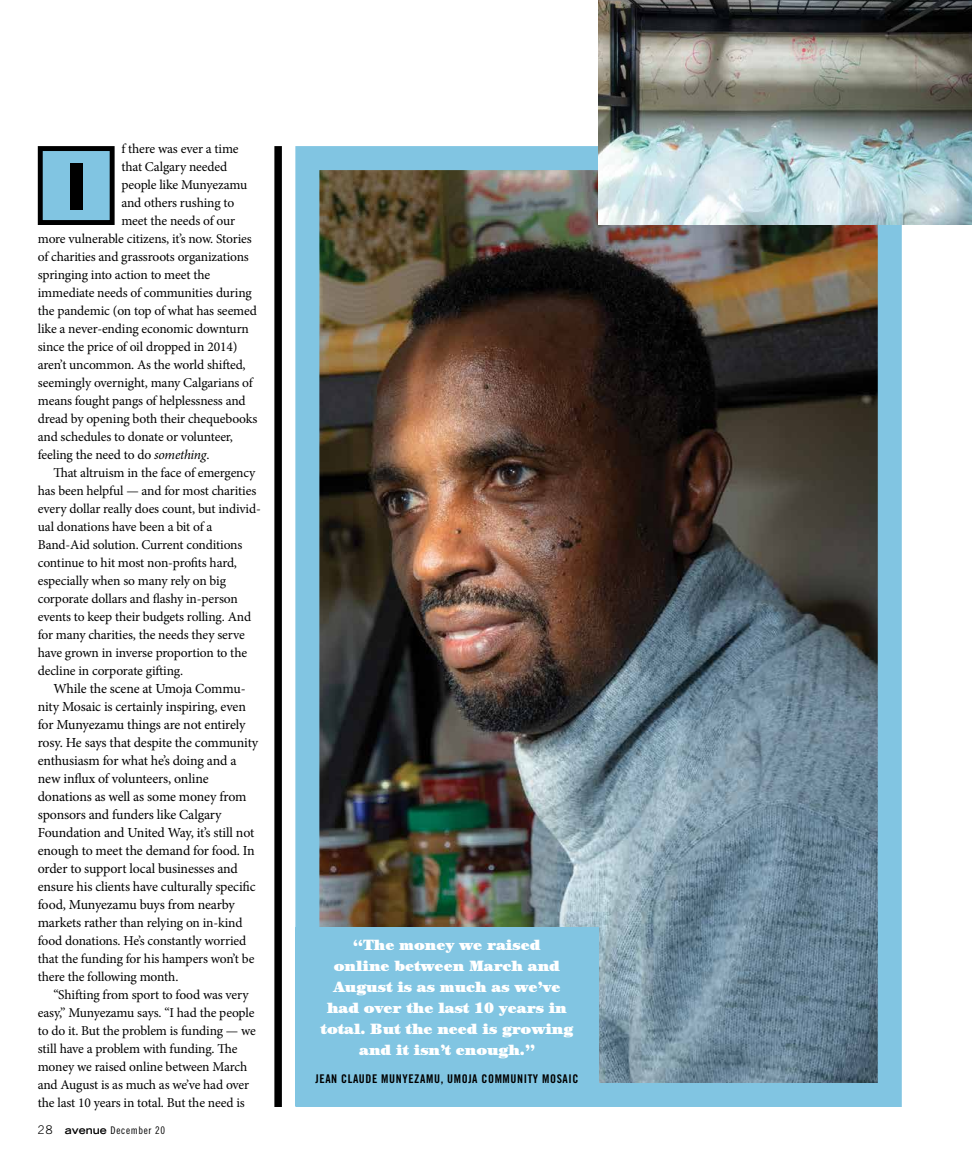
<style>
.page{position:relative;width:972px;height:1161px;background:#fff}
.page>*{position:absolute;margin:0;border:0;box-sizing:border-box;transform-origin:0 0}
.t1{font:900 65.7px "Raleway";color:#000}
.t2{font:900 15px/21px "Century";letter-spacing:-.01em;color:#fff;text-align:center}
.t3{font:13.8px/18px "Minion Pro";letter-spacing:-.015em;color:#000}
.t4{font:13.5px/18px "Minion Pro";letter-spacing:-.015em;color:#000}
.t5{font:12px "Trade Gothic Bold Cond Twenty";letter-spacing:.05em;color:#000}
.t6{font:10.5px "Trade Gothic Cond Eighteen";letter-spacing:.065em;color:#000}
.s1{font-style:italic}
.s2{font-size:13.8px}
.s3{font-family:"Trade Gothic";font-weight:300;font-size:12px}
.s4{font-family:"Trade Gothic LH";font-weight:700;font-stretch:expanded}
</style>
<div class="page">
<img style="left:320px;top:171px;width:557px;height:911px">
<div style="left:295px;top:146px;width:607px;height:961px;border:24px solid #81c5e2"></div>
<div style="left:295px;top:927px;width:304px;height:179px;background:#81c5e2"></div>
<div style="left:274px;top:146px;width:8px;height:961px;background:#000"></div>
<div style="left:40px;top:149px;width:72px;height:74px;background:#81c5e2"></div>
<div style="left:38px;top:146px;width:77px;height:79px;border:5px solid #000"></div>
<img style="left:599px;top:0;width:373px;height:225px">
<p class="t4" style="left:121px;top:140px;width:119px">f there was ever a time</p>
<p class="t4" style="left:121px;top:158px;width:108px">that Calgary needed</p>
<p class="t4" style="left:121px;top:176px;width:127px">people like Munyezamu</p>
<p class="t4" style="left:121px;top:194px;width:114px">and others rushing to</p>
<p class="t4" style="left:121px;top:212px;width:115px">meet the needs of our</p>
<p class="t4" style="left:38px;top:230px;width:215px">more vulnerable citizens, it’s now. Stories</p>
<p class="t4" style="left:38px;top:248px;width:213px">of charities and grassroots organizations</p>
<p class="t4" style="left:38px;top:266px;width:174px">springing into action to meet the</p>
<p class="t4" style="left:38px;top:284px;width:216px">immediate needs of communities during</p>
<p class="t4" style="left:38px;top:302px;width:221px">the pandemic (on top of what has seemed</p>
<p class="t4" style="left:38px;top:320px;width:213px">like a never-ending economic downturn</p>
<p class="t4" style="left:38px;top:338px;width:201px">since the price of oil dropped in 2014)</p>
<p class="t4" style="left:38px;top:356px;width:209px">aren’t uncommon. As the world shifted,</p>
<p class="t4" style="left:38px;top:374px;width:217px">seemingly overnight, many Calgarians of</p>
<p class="t4" style="left:38px;top:392px;width:209px">means fought pangs of helplessness and</p>
<p class="t4" style="left:38px;top:410px;width:221px">dread by opening both their chequebooks</p>
<p class="t4" style="left:38px;top:428px;width:197px">and schedules to donate or volunteer,</p>
<p class="t4" style="left:38px;top:446px;width:173px">feeling the need to do <span class="s1">something</span>.</p>
<p class="t4" style="left:53px;top:464px;width:204px">That altruism in the face of emergency</p>
<p class="t4" style="left:38px;top:482px;width:220px">has been helpful — and for most charities</p>
<p class="t4" style="left:38px;top:500px;width:225px">every dollar really does count, but individ-</p>
<p class="t4" style="left:38px;top:518px;width:176px">ual donations have been a bit of a</p>
<p class="t4" style="left:38px;top:536px;width:206px">Band-Aid solution. Current conditions</p>
<p class="t4" style="left:38px;top:554px;width:201px">continue to hit most non-profits hard,</p>
<p class="t4" style="left:38px;top:572px;width:190px">especially when so many rely on big</p>
<p class="t4" style="left:38px;top:590px;width:202px">corporate dollars and flashy in-person</p>
<p class="t4" style="left:38px;top:608px;width:215px">events to keep their budgets rolling. And</p>
<p class="t4" style="left:38px;top:626px;width:209px">for many charities, the needs they serve</p>
<p class="t4" style="left:38px;top:644px;width:211px">have grown in inverse proportion to the</p>
<p class="t4" style="left:38px;top:662px;width:147px">decline in corporate gifting.</p>
<p class="t3" style="left:38px;top:680px;width:222px;text-indent:16px">While the scene at Umoja Commu&shy;nity Mosaic is certainly inspiring, even for Munyezamu things are not entirely rosy. He says that despite the community enthusiasm for what he’s doing and a new influx of volunteers, online donations as well as some money from sponsors and funders like Calgary Foundation and United Way, it’s still not enough to meet the demand for food. In order to support local businesses and ensure his clients have culturally specific food, Munyezamu buys from nearby</p>
<p class="t4" style="left:38px;top:914px;width:218px"><span class="s2">markets rathe</span>r than relying on in-kind food donations. He’s constantly worried that the funding for his hampers won’t be there the following month.</p>
<p class="t4" style="left:38px;top:986px;width:220px;text-indent:16px">“Shifting from sport to food was very easy,” Munyezamu says. “I had the people to do it. But the problem is funding — we still have a problem with funding. The money we raised online between March and August is as much as we’ve had over the last 10 years in total. But the need is</p>
<h1 class="t1" style="left:66px;top:149px;width:22px">I</h1>
<p class="t6" style="left:38px;top:1124px;width:129px"><span class="s3">28</span> <span class="s4">avenue</span> December 20</p>
<p class="t2" style="left:321px;top:935px;width:254px">“The money we raised<br>online between March and<br>August is as much as we’ve had over the last 10 years in total. But the need is growing and it isn’t enough.”</p>
<p class="t5" style="left:315px;top:1072px;width:264px">JEAN CLAUDE MUNYEZAMU, UMOJA COMMUNITY MOSAIC</p>
</div>
